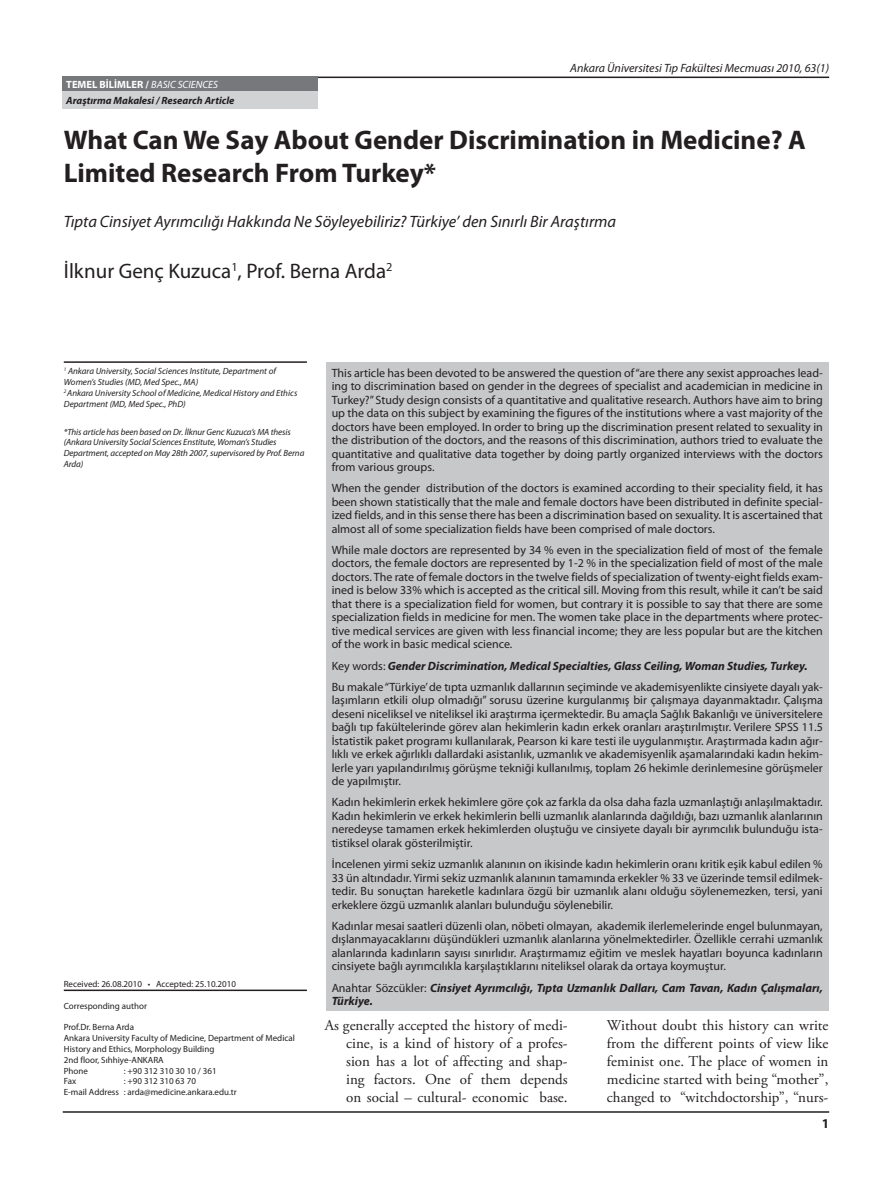
<style>
.page{position:relative;width:893px;height:1191px;background:#fff}
.page>*{position:absolute;margin:0;border:0;box-sizing:border-box;transform-origin:0 0}
.BOLUM_BASI{font:700 27px/32.4px "Myriad Pro";color:#231f20}
.YAZAR_ADI{font:21px "Myriad Pro";color:#231f20}
.ing_baslik{font:italic 16.5px "Myriad Pro";color:#231f20}
.GÖDE_METNİ{font:15px/18px "Adobe Garamond Pro";color:#231f20;text-align:justify}
.t1{font:700 13.5px "Myriad Pro";color:#231f20}
.BOLUM_BASI_PARAGRAF{font:12px/13.5px "Myriad Pro";color:#231f20;text-align:justify}
.BOLUM_BASI_PARAGRAF-2{font:italic 700 12px/13.5px "Myriad Pro";color:#231f20}
.t2{font:italic 12px "Myriad Pro";color:#231f20}
.t3{font:italic 700 10.5px "Myriad Pro";color:#231f20}
.t4{font:700 10.5px "Myriad Pro";color:#fff}
.görev_yerleri{font:italic 9px/10.8px "Myriad Pro";letter-spacing:-.005em;color:#231f20}
.adres_bilgi{font:9px/10.8px "Myriad Pro";color:#231f20}
.s1{font-weight:400;font-style:italic}
.s2{font-weight:400;font-style:normal}
</style>
<div class="page">
<hr style="left:63px;top:77px;width:766px;height:1px;background:#231f20">
<hr style="left:63px;top:1111px;width:766px;height:1px;background:#231f20">
<div style="left:63px;top:90px;width:255px;height:19px;background:#d1d2d4"></div>
<div style="left:63px;top:77px;width:255px;height:14px;background:#76787b"></div>
<hr style="left:64px;top:361px;width:243px;height:2px;background:#231f20">
<hr style="left:64px;top:989px;width:243px;height:2px;background:#231f20">
<div style="left:326px;top:362px;width:502px;height:648px;background:#c7c8ca"></div>
<p class="t4" style="left:66px;top:77px;width:153px">TEMEL BİLİMLER / <span class="s1">BASIC SCIENCES</span></p>
<p class="t3" style="left:66px;top:94px;width:170px">Araştırma Makalesi / Research Article</p>
<p class="t2" style="left:570px;top:60px;width:260px">Ankara Üniversitesi Tıp Fakültesi Mecmuası 2010, 63(1)</p>
<p class="BOLUM_BASI" style="left:64px;top:123px;width:744px">What Can We Say About Gender Discrimination in Medicine? A<br>Limited Research From Turkey*</p>
<p class="ing_baslik" style="left:64px;top:211px;width:554px">Tıpta Cinsiyet Ayrımcılığı Hakkında Ne Söyleyebiliriz? Türkiye’ den Sınırlı Bir Araştırma</p>
<p class="YAZAR_ADI" style="left:64px;top:258px;width:330px">İlknur Genç Kuzuca<sup>1</sup>, Prof. Berna Arda<sup>2</sup></p>
<p class="görev_yerleri" style="left:64px;top:366px;width:214px"><sup>1</sup> Ankara University, Social Sciences Institute, Department of<br>Women’s Studies (MD, Med Spec., MA)</p>
<p class="görev_yerleri" style="left:64px;top:387px;width:235px"><sup>2</sup> Ankara University School of Medicine, Medical History and Ethics<br>Department (MD, Med Spec., PhD)</p>
<p class="görev_yerleri" style="left:64px;top:426px;width:242px">*This article has been based on Dr. İlknur Genc Kuzuca’s MA thesis (Ankara University Social Sciences Enstitute, Woman’s Studies Department, accepted on May 28th 2007, supervisored by Prof. Berna Arda)</p>
<p class="adres_bilgi" style="left:64px;top:978px;width:174px">Received: 26.08.2010 • Accepted: 25.10.2010</p>
<p class="adres_bilgi" style="left:64px;top:1000px;width:85px">Corresponding author</p>
<p class="adres_bilgi" style="left:64px;top:1021px;width:72px">Prof.Dr. Berna Arda</p>
<p class="adres_bilgi" style="left:64px;top:1032px;width:233px">Ankara University Faculty of Medicine, Department of Medical<br>History and Ethics, Morphology Building</p>
<p class="adres_bilgi" style="left:64px;top:1054px;width:102px">2nd floor, Sıhhiye-ANKARA</p>
<p class="adres_bilgi" style="left:64px;top:1065px;width:26px">Phone</p>
<p class="adres_bilgi" style="left:124px;top:1065px;width:94px">: +90 312 310 30 10 / 361</p>
<p class="adres_bilgi" style="left:64px;top:1075px;width:14px">Fax</p>
<p class="adres_bilgi" style="left:124px;top:1075px;width:74px">: +90 312 310 63 70</p>
<p class="adres_bilgi" style="left:64px;top:1086px;width:175px">E-mail Address : arda@medicine.ankara.edu.tr</p>
<p class="BOLUM_BASI_PARAGRAF" style="left:332px;top:365px;width:493px">This article has been devoted to be answered the question of “are there any sexist approaches lead&shy;ing to discrimination based on gender in the degrees of specialist and academician in medicine in Turkey?” Study design consists of a quantitative and qualitative research. Authors have aim to bring up the data on this subject by examining the figures of the institutions where a vast majority of the doctors have been employed. In order to bring up the discrimination present related to sexuality in the distribution of the doctors, and the reasons of this discrimination, authors tried to evaluate the quantitative and qualitative data together by doing partly organized interviews with the doctors from various groups.</p>
<p class="BOLUM_BASI_PARAGRAF" style="left:332px;top:481px;width:493px">When the gender distribution of the doctors is examined according to their speciality field, it has been shown statistically that the male and female doctors have been distributed in definite special&shy;ized fields, and in this sense there has been a discrimination based on sexuality. It is ascertained that almost all of some specialization fields have been comprised of male doctors.</p>
<p class="BOLUM_BASI_PARAGRAF" style="left:332px;top:543px;width:493px">While male doctors are represented by 34 % even in the specialization field of most of the female doctors, the female doctors are represented by 1-2 % in the specialization field of most of the male doctors. The rate of female doctors in the twelve fields of specialization of twenty-eight fields exam&shy;ined is below 33% which is accepted as the critical sill. Moving from this result, while it can’t be said that there is a specialization field for women, but contrary it is possible to say that there are some specialization fields in medicine for men. The women take place in the departments where protec&shy;tive medical services are given with less financial income; they are less popular but are the kitchen of the work in basic medical science.</p>
<p class="BOLUM_BASI_PARAGRAF-2" style="left:332px;top:658px;width:477px"><span class="s2">Key words:</span> Gender Discrimination, Medical Specialties, Glass Ceiling, Woman Studies, Turkey.</p>
<p class="BOLUM_BASI_PARAGRAF" style="left:332px;top:680px;width:493px">Bu makale “Türkiye’ de tıpta uzmanlık dallarının seçiminde ve akademisyenlikte cinsiyete dayalı yak&shy;laşımların etkili olup olmadığı” sorusu üzerine kurgulanmış bir çalışmaya dayanmaktadır. Çalışma deseni niceliksel ve niteliksel iki araştırma içermektedir. Bu amaçla Sağlık Bakanlığı ve üniversitelere bağlı tıp fakültelerinde görev alan hekimlerin kadın erkek oranları araştırılmıştır. Verilere SPSS 11.5<br>İstatistik paket programı kullanılarak, Pearson ki kare testi ile uygulanmıştır. Araştırmada kadın ağır&shy;lıklı ve erkek ağırlıklı dallardaki asistanlık, uzmanlık ve akademisyenlik aşamalarındaki kadın hekim&shy;lerle yarı yapılandırılmış görüşme tekniği kullanılmış, toplam 26 hekimle derinlemesine görüşmeler de yapılmıştır.</p>
<p class="BOLUM_BASI_PARAGRAF" style="left:332px;top:795px;width:493px">Kadın hekimlerin erkek hekimlere göre çok az farkla da olsa daha fazla uzmanlaştığı anlaşılmaktadır.<br>Kadın hekimlerin ve erkek hekimlerin belli uzmanlık alanlarında dağıldığı, bazı uzmanlık alanlarının neredeyse tamamen erkek hekimlerden oluştuğu ve cinsiyete dayalı bir ayrımcılık bulunduğu ista&shy;tistiksel olarak gösterilmiştir.</p>
<p class="BOLUM_BASI_PARAGRAF" style="left:332px;top:857px;width:493px">İncelenen yirmi sekiz uzmanlık alanının on ikisinde kadın hekimlerin oranı kritik eşik kabul edilen % 33 ün altındadır. Yirmi sekiz uzmanlık alanının tamamında erkekler % 33 ve üzerinde temsil edilmek&shy;tedir. Bu sonuçtan hareketle kadınlara özgü bir uzmanlık alanı olduğu söylenemezken, tersi, yani erkeklere özgü uzmanlık alanları bulunduğu söylenebilir.</p>
<p class="BOLUM_BASI_PARAGRAF" style="left:332px;top:919px;width:493px">Kadınlar mesai saatleri düzenli olan, nöbeti olmayan, akademik ilerlemelerinde engel bulunmayan, dışlanmayacaklarını düşündükleri uzmanlık alanlarına yönelmektedirler. Özellikle cerrahi uzmanlık alanlarında kadınların sayısı sınırlıdır. Araştırmamız eğitim ve meslek hayatları boyunca kadınların cinsiyete bağlı ayrımcılıkla karşılaştıklarını niteliksel olarak da ortaya koymuştur.</p>
<p class="BOLUM_BASI_PARAGRAF-2" style="left:332px;top:980px;width:493px"><span class="s2">Anahtar Sözcükler:</span> Cinsiyet Ayrımcılığı, Tıpta Uzmanlık Dalları, Cam Tavan, Kadın Çalışmaları,<br>Türkiye.</p>
<p class="GÖDE_METNİ" style="left:346px;top:1016px;width:223px;text-indent:-21px">As generally accepted the history of medi&shy;cine, is a kind of history of a profes&shy;sion has a lot of affecting and shap&shy;ing factors. One of them depends on social – cultural- economic base.</p>
<p class="GÖDE_METNİ" style="left:607px;top:1016px;width:223px">Without doubt this history can write from the different points of view like feminist one. The place of women in medicine started with being “mother”, changed to “witchdoctorship”, “nurs-</p>
<p class="t1" style="left:822px;top:1114px;width:9px">1</p>
</div>
